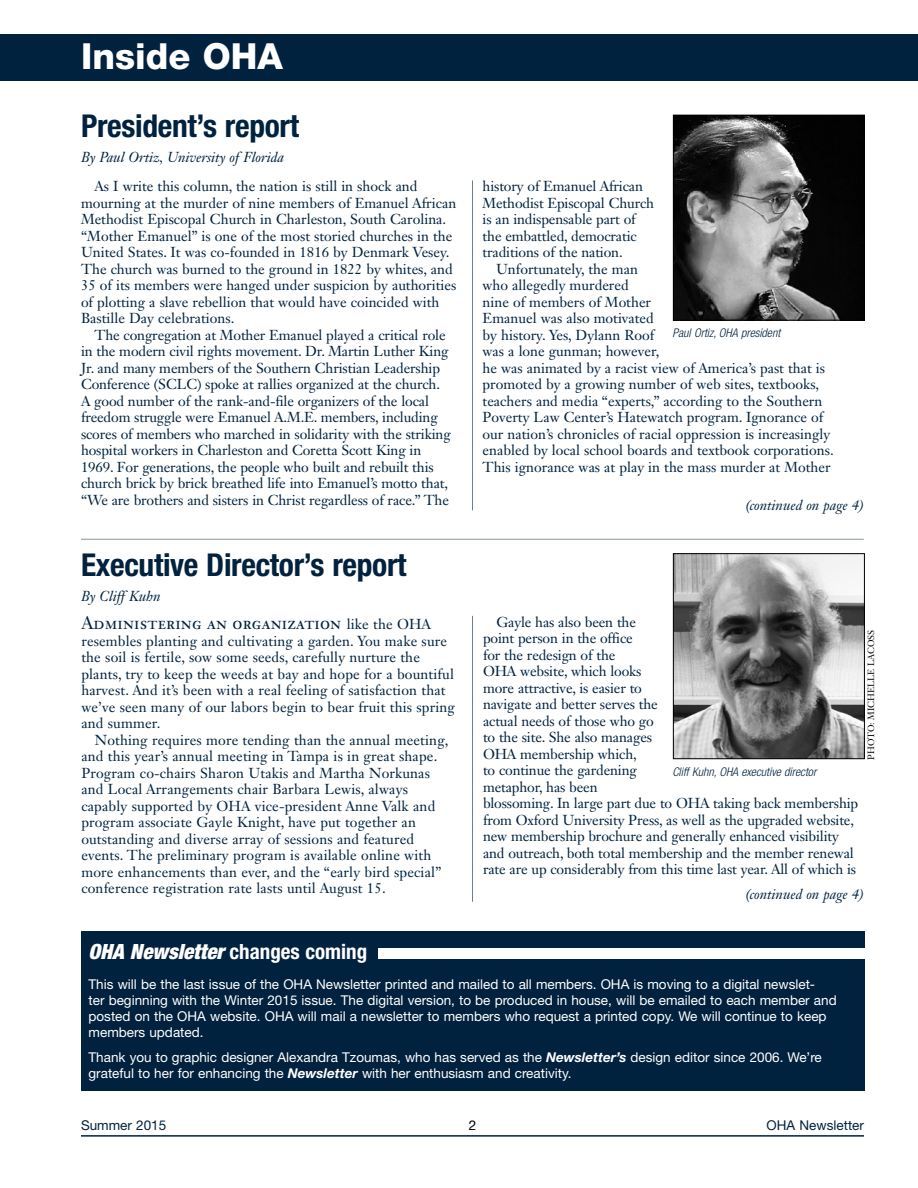
<style>
.page{position:relative;width:918px;height:1188px;background:#fff}
.page>*{position:absolute;margin:0;border:0;box-sizing:border-box;transform-origin:0 0}
.t1{font:800 36px "Helvetica Neue LT Std";color:#fff}
.t2{font:700 condensed 31.5px "Helvetica Neue LT Std";letter-spacing:-.01em;color:#00223e}
.t3{font:italic 900 condensed 21px "Helvetica Neue LT Std";color:#fff}
.t4{font:18px "Janson Text LT Std";letter-spacing:.01em;color:#00223e}
.t5{font:14.25px/16.5px "Janson Text LT Std";color:#00223e}
.t6{font:italic 14.25px "Janson Text LT Std";color:#00223e}
.t7{font:13.5px/16.2px "Helvetica Neue LT Std";color:#fff}
.t8{font:13.5px "Helvetica Neue LT Std";color:#00223e}
.t9{font:13.5px "Helvetica Neue LT Std";color:#000}
.t10{font:italic 300 condensed 12px "Helvetica Neue LT Std";color:#00223e}
.t11{font:9px "Janson Text LT Std";color:#000}
.s1{font-size:14.25px}
.s2{font-weight:700;font-style:normal}
.s3{font-weight:700;font-style:italic}
</style>
<div class="page">
<div style="left:0;top:35px;width:918px;height:46px;background:#00223e"></div>
<hr style="left:81px;top:1135px;width:783px;height:2px;background:#00223e">
<hr style="left:472px;top:616px;width:1px;height:286px;background:#6f7e8e">
<hr style="left:472px;top:180px;width:1px;height:330px;background:#6f7e8e">
<img style="left:675px;top:555px;width:188px;height:202px">
<div style="left:673px;top:553px;width:192px;height:206px;border:1px solid #000"></div>
<img style="left:675px;top:117px;width:188px;height:202px">
<div style="left:673px;top:115px;width:192px;height:206px;border:1px solid #000"></div>
<hr style="left:81px;top:539px;width:783px;height:1px;background:#8794a1">
<div style="left:81px;top:931px;width:783px;height:160px;background:#00223e"></div>
<div style="left:378px;top:948px;width:491px;height:10px;background:#fff"></div>
<h1 class="t1" style="left:81px;top:35px;width:203px">Inside OHA</h1>
<h2 class="t2" style="left:81px;top:107px;width:220px">President’s report</h2>
<p class="t6" style="left:81px;top:148px;width:205px">By Paul Ortiz, University of Florida</p>
<p class="t5" style="left:81px;top:178px;width:377px;text-indent:13px">As I write this column, the nation is still in shock and mourning at the murder of nine members of Emanuel African Methodist Episcopal Church in Charleston, South Carolina. “Mother Emanuel” is one of the most storied churches in the United States. It was co-founded in 1816 by Denmark Vesey.<br>The church was burned to the ground in 1822 by whites, and 35 of its members were hanged under suspicion by authorities of plotting a slave rebellion that would have coincided with Bastille Day celebrations.</p>
<p class="t5" style="left:81px;top:326px;width:371px;text-indent:13px">The congregation at Mother Emanuel played a critical role in the modern civil rights movement. Dr. Martin Luther King Jr. and many members of the Southern Christian Leadership Conference (SCLC) spoke at rallies organized at the church.<br>A good number of the rank-and-file organizers of the local freedom struggle were Emanuel A.M.E. members, including scores of members who marched in solidarity with the striking hospital workers in Charleston and Coretta Scott King in 1969. For generations, the people who built and rebuilt this church brick by brick breathed life into Emanuel’s motto that, “We are brothers and sisters in Christ regardless of race.” The</p>
<h2 class="t2" style="left:81px;top:546px;width:327px">Executive Director’s report</h2>
<p class="t6" style="left:81px;top:587px;width:81px">By Cliff Kuhn</p>
<p class="t4" style="left:81px;top:612px;width:351px">Administering an organization <span class="s1">like the OHA</span></p>
<p class="t5" style="left:81px;top:633px;width:375px">resembles planting and cultivating a garden. You make sure the soil is fertile, sow some seeds, carefully nurture the plants, try to keep the weeds at bay and hope for a bountiful harvest. And it’s been with a real feeling of satisfaction that we’ve seen many of our labors begin to bear fruit this spring and summer.</p>
<p class="t5" style="left:81px;top:732px;width:369px;text-indent:13px">Nothing requires more tending than the annual meeting, and this year’s annual meeting in Tampa is in great shape.<br>Program co-chairs Sharon Utakis and Martha Norkunas and Local Arrangements chair Barbara Lewis, always capably supported by OHA vice-president Anne Valk and program associate Gayle Knight, have put together an outstanding and diverse array of sessions and featured events. The preliminary program is available online with more enhancements than ever, and the “early bird special” conference registration rate lasts until August 15.</p>
<p class="t5" style="left:483px;top:178px;width:173px">history of Emanuel African<br>Methodist Episcopal Church is an indispensable part of the embattled, democratic traditions of the nation.</p>
<p class="t5" style="left:483px;top:260px;width:353px;text-indent:13px">Unfortunately, the man<br>who allegedly murdered<br>nine of members of Mother<br>Emanuel was also motivated<br>by history. Yes, Dylann Roof<br>was a lone gunman; however,<br>he was animated by a racist view of America’s past that is promoted by a growing number of web sites, textbooks, teachers and media “experts,” according to the Southern Poverty Law Center’s Hatewatch program. Ignorance of our nation’s chronicles of racial oppression is increasingly enabled by local school boards and textbook corporations.<br>This ignorance was at play in the mass murder at Mother</p>
<p class="t10" style="left:672px;top:326px;width:109px">Paul Ortiz, OHA president</p>
<p class="t6" style="left:745px;top:497px;width:121px">(continued on page 4)</p>
<p class="t5" style="left:483px;top:613px;width:377px;text-indent:13px">Gayle has also been the<br>point person in the office<br>for the redesign of the<br>OHA website, which looks<br>more attractive, is easier to<br>navigate and better serves the<br>actual needs of those who go<br>to the site. She also manages<br>OHA membership which,<br>to continue the gardening<br>metaphor, has been<br>blossoming. In large part due to OHA taking back membership from Oxford University Press, as well as the upgraded website, new membership brochure and generally enhanced visibility and outreach, both total membership and the member renewal rate are up considerably from this time last year. All of which is</p>
<p class="t10" style="left:672px;top:765px;width:145px">Cliff Kuhn, OHA executive director</p>
<p class="t11" style="left:865px;top:760px;width:131px;rotate:-90deg">PHOTO: MICHELLE LACOSS</p>
<p class="t6" style="left:745px;top:885px;width:121px">(continued on page 4)</p>
<h3 class="t3" style="left:89px;top:938px;width:280px">OHA Newsletter <span class="s2">changes coming</span></h3>
<p class="t7" style="left:89px;top:975px;width:750px">This will be the last issue of the OHA Newsletter printed and mailed to all members. OHA is moving to a digital newslet-<br>ter beginning with the Winter 2015 issue. The digital version, to be produced in house, will be emailed to each member and posted on the OHA website. OHA will mail a newsletter to members who request a printed copy. We will continue to keep members updated.</p>
<p class="t7" style="left:89px;top:1049px;width:735px">Thank you to graphic designer Alexandra Tzoumas, who has served as the <span class="s3">Newsletter’s</span> design editor since 2006. We’re grateful to her for enhancing the <span class="s3">Newsletter</span> with her enthusiasm and creativity.</p>
<p class="t8" style="left:81px;top:1117px;width:87px">Summer 2015</p>
<p class="t9" style="left:469px;top:1117px;width:9px">2</p>
<p class="t8" style="left:767px;top:1117px;width:99px">OHA Newsletter</p>
</div>
